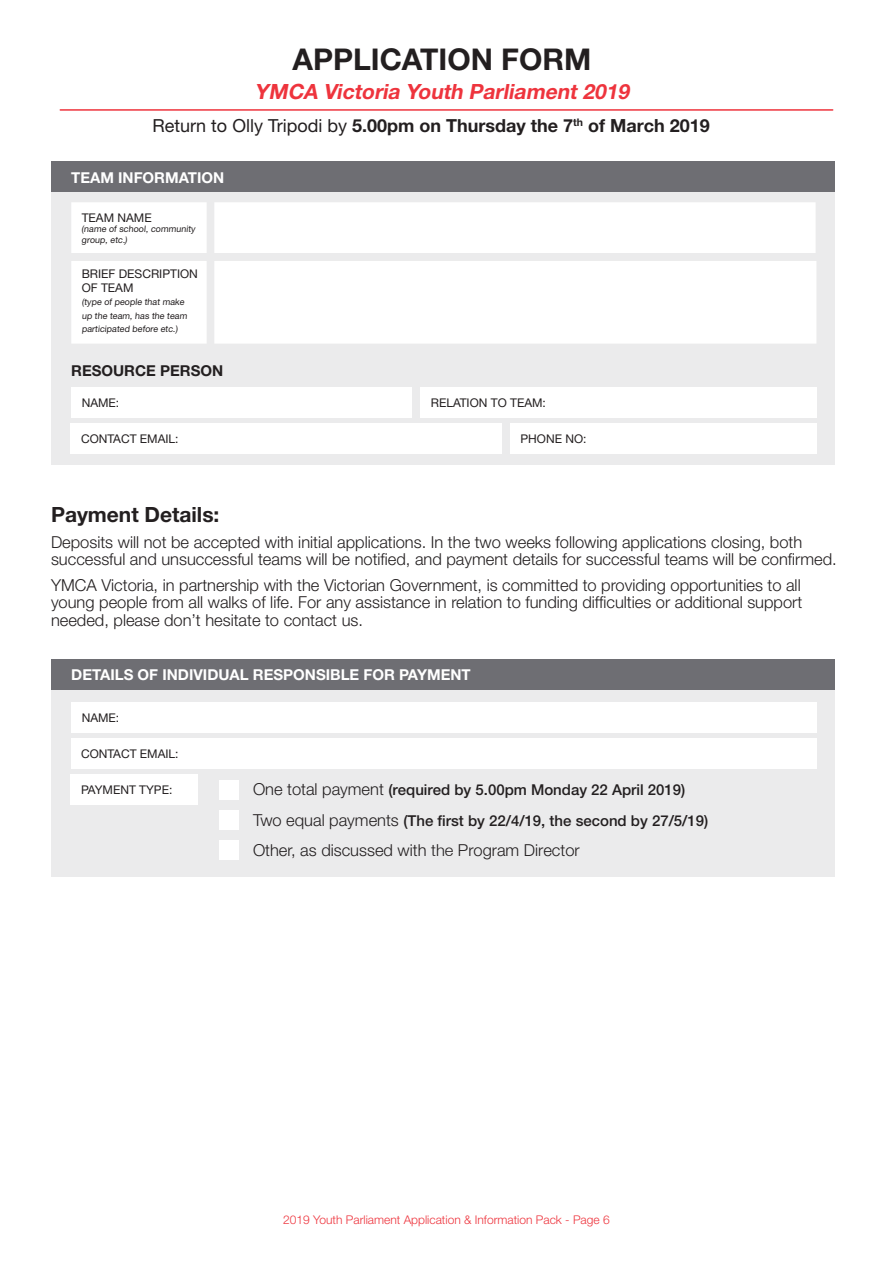
<style>
.page{position:relative;width:893px;height:1263px;background:#fff}
.page>*{position:absolute;margin:0;border:0;box-sizing:border-box;transform-origin:0 0}
.t1{font:700 30px "Helvetica Neue";color:#231f20}
.t2{font:italic 700 21px "Helvetica Neue";color:#ee343d}
.t3{font:700 21px "Helvetica Neue";color:#231f20}
.t4{font:700 18px "Helvetica Neue";color:#231f20}
.t5{font:300 16.5px/17.2px "Helvetica Neue";color:#231f20}
.t6{font:500 15px/30.5px "Helvetica Neue";color:#231f20}
.t7{font:700 15px "Helvetica Neue";color:#fff}
.t8{font:700 15px "Helvetica Neue";color:#231f20}
.t9{font:12px/13.5px "Helvetica Neue";color:#231f20}
.t10{font:300 12px "Helvetica Neue";color:#ee343d}
.t11{font:9px/13.5px "Helvetica Neue";color:#231f20}
.s1{font-weight:400}
.s2{font-family:"Helvetica 55 Roman"}
.s3{font-family:"Helvetica 55 Roman";font-style:italic}
.s4{font-weight:300;font-size:16.5px}
.s5{font-family:"Helvetica Neue LT45"}
</style>
<div class="page">
<div style="left:51px;top:162px;width:783px;height:303px;background:#ebebec"></div>
<hr style="left:60px;top:109px;width:773px;height:2px;background:#ee343d">
<div style="left:51px;top:162px;width:783px;height:30px;background:#6e6e73"></div>
<div style="left:71px;top:202px;width:136px;height:51px;background:#fff"></div>
<div style="left:71px;top:387px;width:341px;height:30px;background:#fff"></div>
<div style="left:214px;top:202px;width:602px;height:51px;background:#fff"></div>
<div style="left:71px;top:261px;width:136px;height:83px;background:#fff"></div>
<div style="left:214px;top:261px;width:602px;height:83px;background:#fff"></div>
<div style="left:420px;top:387px;width:396px;height:30px;background:#fff"></div>
<div style="left:71px;top:423px;width:431px;height:30px;background:#fff"></div>
<div style="left:510px;top:423px;width:306px;height:30px;background:#fff"></div>
<div style="left:51px;top:659px;width:783px;height:218px;background:#ebebec"></div>
<div style="left:51px;top:659px;width:783px;height:30px;background:#6e6e73"></div>
<div style="left:71px;top:703px;width:745px;height:30px;background:#fff"></div>
<div style="left:71px;top:738px;width:745px;height:30px;background:#fff"></div>
<div style="left:71px;top:774px;width:127px;height:30px;background:#fff"></div>
<div style="left:219px;top:780px;width:19px;height:19px;background:#fff"></div>
<div style="left:219px;top:810px;width:19px;height:19px;background:#fff"></div>
<div style="left:219px;top:840px;width:19px;height:19px;background:#fff"></div>
<h1 class="t1" style="left:292px;top:41px;width:300px">APPLICATION FORM</h1>
<p class="t2" style="left:255px;top:78px;width:380px">YMCA Victoria Youth Parliament 2019</p>
<p class="t4" style="left:153px;top:115px;width:559px"><span class="s1">Return to Olly Tripodi by</span> 5.00pm on Thursday the <span class="s2">7</span><sup>th</sup> of <span class="s2">March</span> 2019</p>
<p class="t7" style="left:71px;top:168px;width:155px">TEAM INFORMATION</p>
<p class="t9" style="left:82px;top:211px;width:72px">TEAM NAME</p>
<p class="t11" style="left:81px;top:224px;width:115px;line-height:10.6px">(name of school, community group, etc.<span class="s3">)</span></p>
<p class="t9" style="left:82px;top:267px;width:118px">BRIEF DESCRIPTION<br>OF TEAM</p>
<p class="t11" style="left:82px;top:295px;width:108px">(type of people that make up the team, has the team participated before etc.)</p>
<p class="t8" style="left:71px;top:361px;width:153px">RESOURCE PERSON</p>
<p class="t9" style="left:82px;top:396px;width:39px">NAME:</p>
<p class="t9" style="left:431px;top:396px;width:117px">RELATION TO TEAM:</p>
<p class="t9" style="left:81px;top:432px;width:99px">CONTACT EMAIL:</p>
<p class="t9" style="left:521px;top:432px;width:68px">PHONE NO:</p>
<p class="t3" style="left:51px;top:502px;width:170px">Payment Details:</p>
<p class="t5" style="left:51px;top:533px;width:787px">Deposits will not be accepted with initial applications. In the two weeks following applications closing, both successful and unsuccessful teams will be notified, and payment details for successful teams will be confirmed.</p>
<p class="t5" style="left:51px;top:576px;width:753px;text-align:justify">YMCA Victoria, in partnership with the Victorian Government, is committed to providing opportunities to all young people from all walks of life. For any assistance in relation to funding difficulties or additional support needed, please don’t hesitate to contact us.</p>
<p class="t7" style="left:71px;top:665px;width:401px">DETAILS OF INDIVIDUAL RESPONSIBLE FOR PAYMENT</p>
<p class="t9" style="left:82px;top:711px;width:39px">NAME:</p>
<p class="t9" style="left:81px;top:747px;width:99px">CONTACT EMAIL:</p>
<p class="t9" style="left:81px;top:783px;width:93px">PAYMENT TYPE:</p>
<p class="t6" style="left:253px;top:775px;width:457px"><span class="s4">One total payment</span> (required by 5.00pm Monday 22 April 2019)<br><span class="s4">Two equal payments</span> (The first by 22/4/19, the second by 27/5/19)</p>
<p class="t5" style="left:253px;top:841px;width:328px">Other, as discussed with <span class="s5">the</span> Program Director</p>
<p class="t10" style="left:283px;top:1212px;width:328px">2019 Youth Parliament Application &amp; Information Pack - Page 6</p>
</div>
